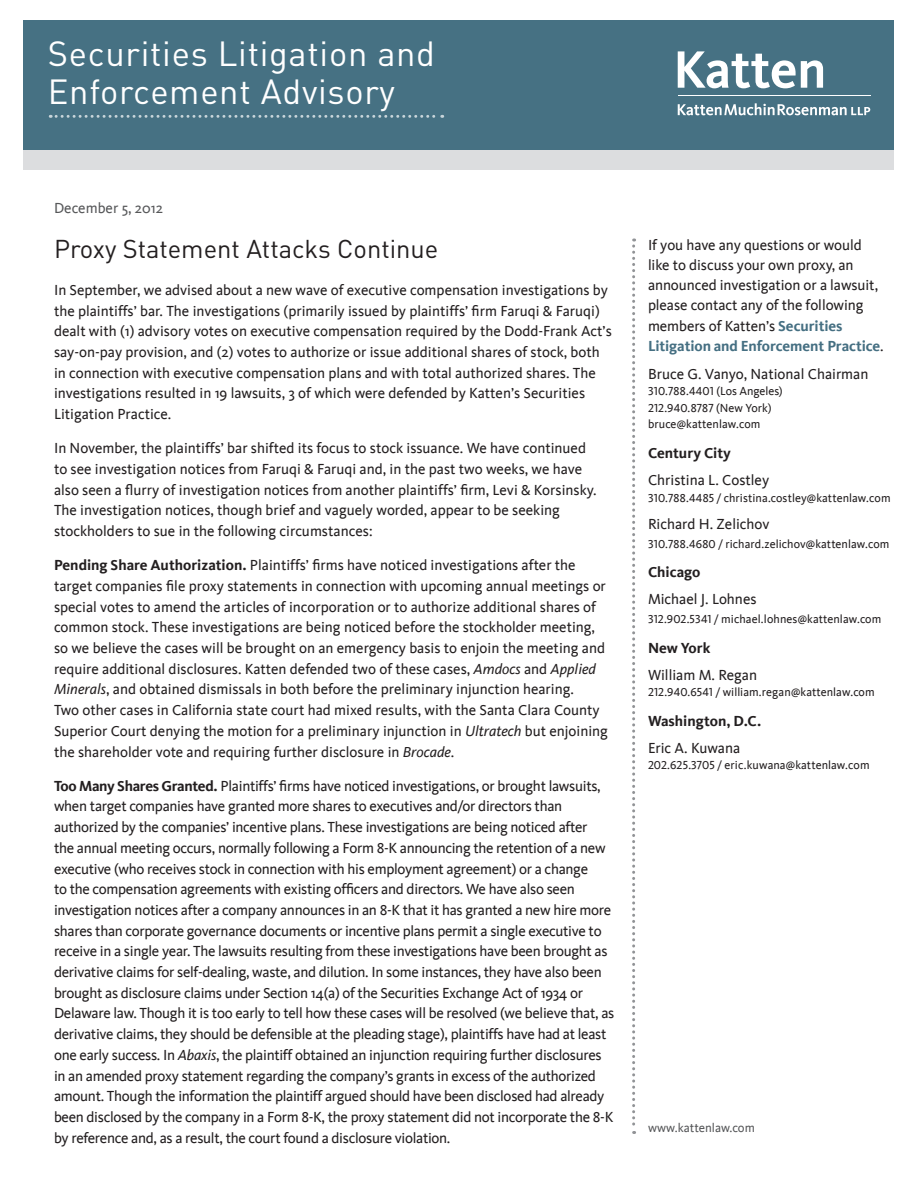
<style>
.page{position:relative;width:918px;height:1188px;background:#fff}
.page>*{position:absolute;margin:0;border:0;box-sizing:border-box;transform-origin:0 0}
.t1{font:34.5px/37.5px "DINOT";letter-spacing:.02em;color:#fff}
.t2{font:25.5px "DINOT";color:#231f20}
.t3{font:15px/20.7px "Kievit";letter-spacing:-.005em;color:#231f20}
.t4{font:700 15px "Kievit";color:#231f20}
.Alpha{font:15px "Kievit";color:#57585a}
.t5{font:12.75px "Kievit";color:#57585a}
.t6{font:12px/16.5px "Kievit";letter-spacing:.005em;color:#231f20}
.s1{font-weight:700}
.s2{font-style:italic}
.s3{font-weight:700;color:#456f82}
.s4{font-family:"Kievit Book SC"}
</style>
<div class="page">
<svg style="left:632px;top:238px;width:3px;height:896px"></svg>
<div style="left:24px;top:21px;width:870px;height:129px;background:#467183"></div>
<div style="left:24px;top:150px;width:870px;height:20px;background:#dcdddf"></div>
<svg style="left:50px;top:115px;width:393px;height:3px"></svg>
<svg style="left:678px;top:51px;width:145px;height:37px"></svg>
<hr style="left:678px;top:95px;width:192px;height:1px;background:#fff">
<svg style="left:678px;top:103px;width:192px;height:12px"></svg>
<p class="t1" style="left:48px;top:34px;width:389px">Securities Litigation and<br>Enforcement Advisory</p>
<p class="Alpha" style="left:54px;top:199px;width:111px">December 5, 2012</p>
<p class="t2" style="left:54px;top:232px;width:386px">Proxy Statement Attacks Continue</p>
<p class="t3" style="left:54px;top:280px;width:559px">In September, we advised about a new wave of executive compensation investigations by the plaintiffs’ bar. The investigations (primarily issued by plaintiffs’ firm Faruqi &amp; Faruqi) dealt with (1) advisory votes on executive compensation required by the Dodd-Frank Act’s say-on-pay provision, and (2) votes to authorize or issue additional shares of stock, both in connection with executive compensation plans and with total authorized shares. The investigations resulted in 19 lawsuits, 3 of which were defended by Katten’s Securities Litigation Practice.</p>
<p class="t3" style="left:54px;top:438px;width:544px">In November, the plaintiffs’ bar shifted its focus to stock issuance. We have continued to see investigation notices from Faruqi &amp; Faruqi and, in the past two weeks, we have also seen a flurry of investigation notices from another plaintiffs’ firm, Levi &amp; Korsinsky.<br>The investigation notices, though brief and vaguely worded, appear to be seeking stockholders to sue in the following circumstances:</p>
<p class="t3" style="left:54px;top:555px;width:556px"><span class="s1">Pending Share Authorization.</span> Plaintiffs’ firms have noticed investigations after the target companies file proxy statements in connection with upcoming annual meetings or special votes to amend the articles of incorporation or to authorize additional shares of common stock. These investigations are being noticed before the stockholder meeting, so we believe the cases will be brought on an emergency basis to enjoin the meeting and require additional disclosures. Katten defended two of these cases, <span class="s2">Amdocs</span> and <span class="s2">Applied Minerals</span>, and obtained dismissals in both before the preliminary injunction hearing.<br>Two other cases in California state court had mixed results, with the Santa Clara County Superior Court denying the motion for a preliminary injunction in <span class="s2">Ultratech</span> but enjoining the shareholder vote and requiring further disclosure in <span class="s2">Brocade</span>.</p>
<p class="t3" style="left:54px;top:775px;width:562px"><span class="s1">Too Many Shares Granted.</span> Plaintiffs’ firms have noticed investigations, or brought lawsuits, when target companies have granted more shares to executives and/or directors than authorized by the companies’ incentive plans. These investigations are being noticed after<br>the annual meeting occurs, normally following a Form 8-K announcing the retention of a new executive (who receives stock in connection with his employment agreement) or a change<br>to the compensation agreements with existing officers and directors. We have also seen investigation notices after a company announces in an 8-K that it has granted a new hire more shares than corporate governance documents or incentive plans permit a single executive to receive in a single year. The lawsuits resulting from these investigations have been brought as derivative claims for self-dealing, waste, and dilution. In some instances, they have also been brought as disclosure claims under Section 14(a) of the Securities Exchange Act of 1934 or Delaware law. Though it is too early to tell how these cases will be resolved (we believe that, as derivative claims, they should be defensible at the pleading stage), plaintiffs have had at least one early success. In <span class="s2">Abaxis</span>, the plaintiff obtained an injunction requiring further disclosures in an amended proxy statement regarding the company’s grants in excess of the authorized amount. Though the information the plaintiff argued should have been disclosed had already been disclosed by the company in a Form 8-K, the proxy statement did not incorporate the 8-K by reference and, as a result, the court found a disclosure violation.</p>
<p class="t3" style="left:648px;top:235px;width:237px;line-height:20.2px">If you have any questions or would like to discuss your own proxy, an announced investigation or a lawsuit, please contact any of the following members of Katten’s <span class="s3">Securities Litigation and Enforcement Practice</span>.</p>
<p class="t3" style="left:648px;top:364px;width:222px">Bruce G. Vanyo, National Chairman</p>
<p class="t6" style="left:648px;top:383px;width:136px"><span class="s4">310.788.4401 (</span>Los Angeles<span class="s4">)<br>212.940.8787 (</span>New York<span class="s4">) </span>bruce@kattenlaw.com</p>
<p class="t4" style="left:648px;top:444px;width:85px">Century City</p>
<p class="t3" style="left:648px;top:470px;width:123px">Christina L. Costley</p>
<p class="t6" style="left:648px;top:489px;width:244px"><span class="s4">310.788.4485 /</span> christina.costley@kattenlaw.com</p>
<p class="t3" style="left:648px;top:513px;width:123px">Richard H. Zelichov</p>
<p class="t6" style="left:648px;top:535px;width:243px"><span class="s4">310.788.4680 /</span> richard.zelichov@kattenlaw.com</p>
<p class="t4" style="left:648px;top:563px;width:54px">Chicago</p>
<p class="t3" style="left:648px;top:589px;width:110px">Michael J. Lohnes</p>
<p class="t6" style="left:648px;top:611px;width:235px"><span class="s4">312.902.5341 /</span> michael.lohnes@kattenlaw.com</p>
<p class="t4" style="left:648px;top:639px;width:64px">New York</p>
<p class="t3" style="left:648px;top:665px;width:111px">William M. Regan</p>
<p class="t6" style="left:648px;top:684px;width:228px"><span class="s4">212.940.6541 /</span> william.regan@kattenlaw.com</p>
<p class="t4" style="left:648px;top:712px;width:115px">Washington, D.C.</p>
<p class="t3" style="left:648px;top:738px;width:94px">Eric A. Kuwana</p>
<p class="t6" style="left:648px;top:757px;width:223px"><span class="s4">202.625.3705 /</span> eric.kuwana@kattenlaw.com</p>
<p class="t5" style="left:648px;top:1121px;width:108px">www.kattenlaw.com</p>
</div>
